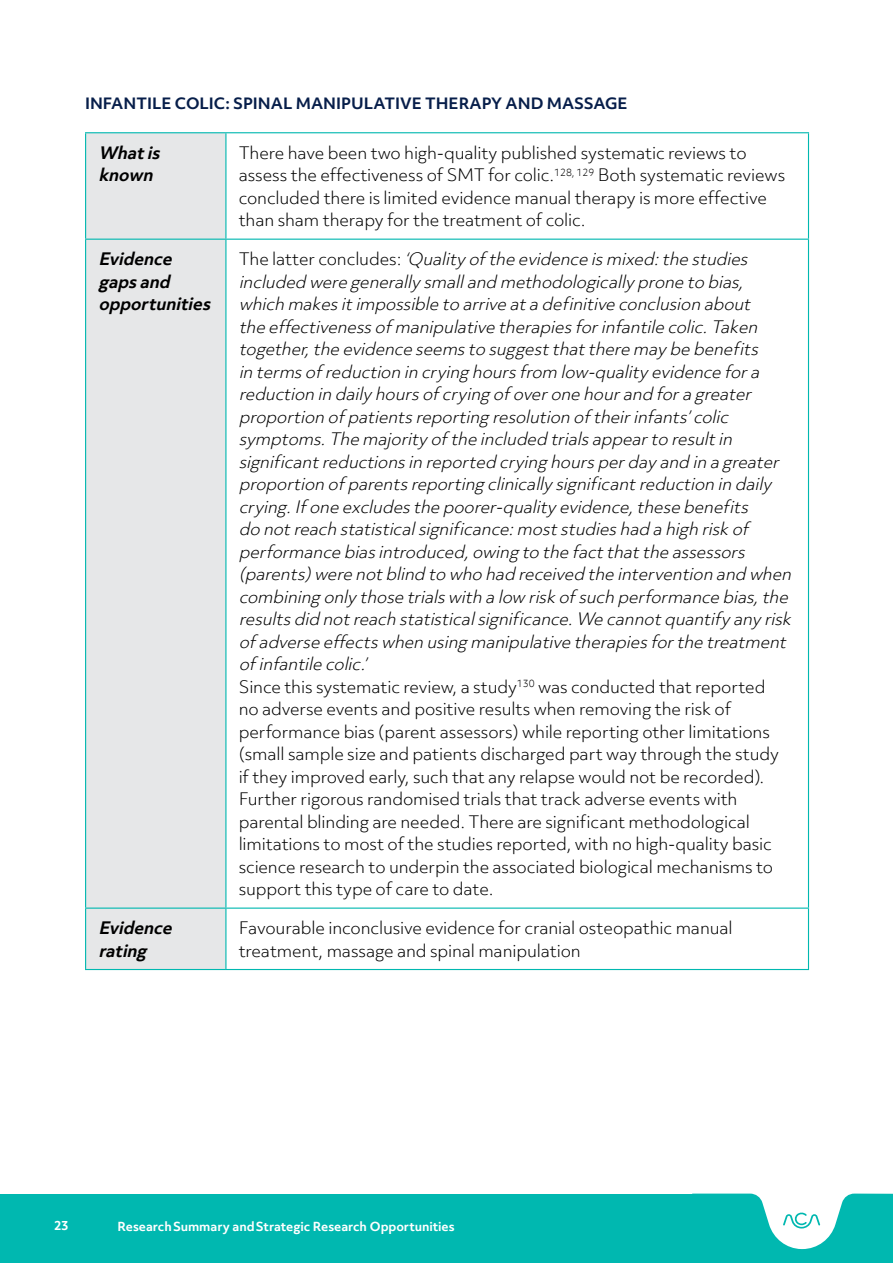
<style>
.page{position:relative;width:893px;height:1263px;background:#fff}
.page>*{position:absolute;margin:0;border:0;box-sizing:border-box;transform-origin:0 0}
.t1{font:italic 300 16.5px/22.5px "Objektiv Mk 3";color:#000}
.t2{font:300 16.5px/22.5px "Objektiv Mk 3";letter-spacing:-.01em;color:#000}
.t3{font:italic 700 16.5px/22.5px "Objektiv Mk 3";color:#000}
.t4{font:700 15px "Objektiv Mk 3";color:#071e4a}
.t5{font:700 12px "Objektiv Mk 3";letter-spacing:-.005em;color:#fff}
.s1{font-style:normal}
</style>
<div class="page">
<div style="left:0;top:1193px;width:704px;height:70px;background:#00b8b0"></div>
<svg style="left:692px;top:1193px;width:201px;height:70px"></svg>
<div style="left:86px;top:133px;width:139px;height:836px;background:#e6e7e8"></div>
<hr style="left:85px;top:133px;width:1px;height:106px;background:#00b8b0">
<hr style="left:85px;top:240px;width:1px;height:667px;background:#00b8b0">
<hr style="left:85px;top:909px;width:1px;height:60px;background:#00b8b0">
<hr style="left:85px;top:132px;width:141px;height:1px;background:#00b8b0">
<hr style="left:85px;top:239px;width:141px;height:1px;background:#00b8b0">
<hr style="left:85px;top:907px;width:141px;height:2px;background:#00b8b0">
<hr style="left:85px;top:969px;width:141px;height:1px;background:#00b8b0">
<hr style="left:225px;top:133px;width:1px;height:106px;background:#00b8b0">
<hr style="left:225px;top:240px;width:1px;height:667px;background:#00b8b0">
<hr style="left:225px;top:909px;width:1px;height:60px;background:#00b8b0">
<hr style="left:226px;top:132px;width:583px;height:1px;background:#00b8b0">
<hr style="left:808px;top:133px;width:1px;height:106px;background:#00b8b0">
<hr style="left:808px;top:240px;width:1px;height:667px;background:#00b8b0">
<hr style="left:808px;top:909px;width:1px;height:60px;background:#00b8b0">
<hr style="left:226px;top:239px;width:583px;height:1px;background:#00b8b0">
<hr style="left:226px;top:907px;width:583px;height:2px;background:#00b8b0">
<hr style="left:226px;top:969px;width:583px;height:1px;background:#00b8b0">
<p class="t4" style="left:85px;top:93px;width:544px">INFANTILE COLIC: SPINAL MANIPULATIVE THERAPY AND MASSAGE</p>
<p class="t3" style="left:98px;top:141px;width:68px">Whatis known</p>
<p class="t2" style="left:239px;top:141px;width:548px">There have been two high-quality published systematic reviews to assess the effectiveness of SMT for colic.<sup>128,</sup> <sup>129</sup> Both systematic reviews concluded there is limited evidence manual therapy is more effective than sham therapy for the treatment of colic.</p>
<p class="t3" style="left:98px;top:247px;width:118px">Evidence gapsand opportunities</p>
<p class="t1" style="left:239px;top:248px;width:559px"><span class="s1">T h e l a tt e r c o n c l u d e s :</span> ‘Qualityofthe evidence ismixed:the studies included were generallysmalland methodologicallyprone to bias, which makesitimpossible to arrive atadefinitive conclusion about<br>the effectivenessofmanipulative therapiesforinfantile colic.Taken together,the evidence seemsto suggestthatthere maybe benefits<br>in termsofreduction in crying hoursfrom low-qualityevidence fora reduction in dailyhoursofcrying ofoverone hourand foragreater proportion ofpatientsreporting resolution oftheirinfants’colic symptoms.The majorityofthe included trialsappearto resultin significantreductionsin reported crying hoursperdayand in agreater proportion ofparentsreporting clinicallysignificantreduction in daily crying.Ifone excludesthe poorer-qualityevidence,these benefits<br>do notreach statisticalsignificance:moststudieshad ahigh riskof performance biasintroduced,owing to the factthatthe assessors (parents)were notblind to who had received the intervention and when combining onlythose trialswith alow riskofsuch performance bias,the resultsdid notreach statisticalsignificance.We cannotquantifyanyrisk ofadverse effectswhen using manipulative therapiesforthe treatment ofinfantile colic.’<br><span class="s1">Since this systematic review, a study</span><sup>130</sup> <span class="s1">was conducted that reported<br>no adverse events and positive results when removing the risk of performance bias (parent assessors) while reporting other limitations (small sample size and patients discharged part way through the study<br>if they improved early, such that any relapse would not be recorded).<br>Further rigorous randomised trials that track adverse events with parental blinding are needed. There are significant methodological limitations to most of the studies reported, with no high-quality basic science research to underpin the associated biological mechanisms to support this type of care to date.</span></p>
<p class="t3" style="left:98px;top:916px;width:80px">Evidence rating</p>
<p class="t2" style="left:239px;top:917px;width:495px">Favourable inconclusive evidence for cranial osteopathic manual treatment, massage and spinal manipulation</p>
<p class="t5" style="left:54px;top:1217px;width:16px">23</p>
<p class="t5" style="left:118px;top:1218px;width:338px">Research Summary and Strategic Research Opportunities</p>
</div>
